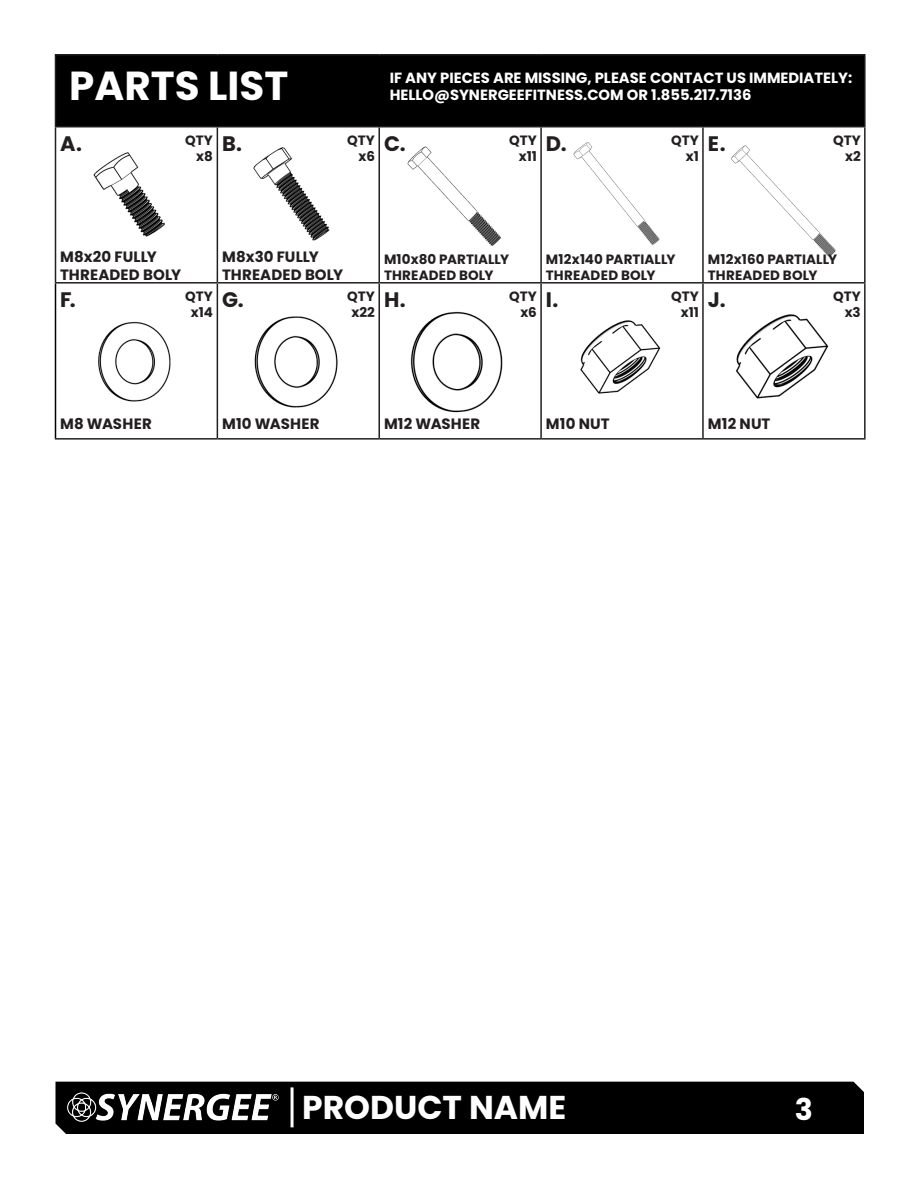
<style>
.page{position:relative;width:918px;height:1188px;background:#fff}
.page>*{position:absolute;margin:0;border:0;box-sizing:border-box;transform-origin:0 0}
.t1{font:700 40.5px "Poppins";color:#fff}
.t2{font:700 33px "Poppins";color:#fff}
.t3{font:700 30px "Poppins";color:#fff}
.t4{font:700 21px "Poppins";color:#231f20}
.t5{font:700 15px/18px "Poppins";letter-spacing:.01em;color:#231f20}
.t6{font:700 14.7px "Poppins";color:#fff}
.t7{font:700 13.5px/16.2px "Poppins";letter-spacing:.005em;color:#231f20}
</style>
<div class="page">
<div style="left:56px;top:1082px;width:808px;height:52px;background:#000"></div>
<img style="left:61px;top:1087px;width:219px;height:40px">
<hr style="left:291px;top:1087px;width:3px;height:40px;background:#fff">
<div style="left:56px;top:55px;width:809px;height:72px;background:#000"></div>
<hr style="left:55px;top:54px;width:162px;height:2px;background:#231f20">
<hr style="left:55px;top:56px;width:1px;height:70px;background:#231f20">
<hr style="left:217px;top:54px;width:162px;height:2px;background:#231f20">
<hr style="left:379px;top:54px;width:162px;height:2px;background:#231f20">
<hr style="left:541px;top:54px;width:162px;height:2px;background:#231f20">
<hr style="left:703px;top:54px;width:163px;height:2px;background:#231f20">
<hr style="left:864px;top:56px;width:2px;height:70px;background:#231f20">
<hr style="left:55px;top:126px;width:162px;height:2px;background:#231f20">
<hr style="left:55px;top:127px;width:1px;height:155px;background:#231f20">
<hr style="left:217px;top:126px;width:162px;height:2px;background:#231f20">
<hr style="left:217px;top:127px;width:1px;height:155px;background:#231f20">
<hr style="left:379px;top:126px;width:162px;height:2px;background:#231f20">
<hr style="left:378px;top:127px;width:2px;height:155px;background:#231f20">
<hr style="left:541px;top:126px;width:162px;height:2px;background:#231f20">
<hr style="left:540px;top:127px;width:2px;height:155px;background:#231f20">
<hr style="left:703px;top:126px;width:163px;height:2px;background:#231f20">
<hr style="left:702px;top:127px;width:2px;height:155px;background:#231f20">
<hr style="left:864px;top:127px;width:2px;height:155px;background:#231f20">
<hr style="left:217px;top:282px;width:162px;height:2px;background:#231f20">
<hr style="left:379px;top:282px;width:162px;height:2px;background:#231f20">
<hr style="left:378px;top:284px;width:2px;height:154px;background:#231f20">
<hr style="left:55px;top:284px;width:1px;height:154px;background:#000">
<hr style="left:55px;top:282px;width:162px;height:2px;background:#231f20">
<hr style="left:217px;top:284px;width:1px;height:154px;background:#231f20">
<hr style="left:217px;top:438px;width:162px;height:2px;background:#231f20">
<hr style="left:379px;top:438px;width:162px;height:2px;background:#231f20">
<hr style="left:541px;top:282px;width:162px;height:2px;background:#231f20">
<hr style="left:540px;top:284px;width:2px;height:154px;background:#231f20">
<hr style="left:703px;top:282px;width:163px;height:2px;background:#231f20">
<hr style="left:702px;top:284px;width:2px;height:154px;background:#231f20">
<hr style="left:55px;top:438px;width:162px;height:2px;background:#231f20">
<hr style="left:541px;top:438px;width:162px;height:2px;background:#231f20">
<hr style="left:703px;top:438px;width:163px;height:2px;background:#231f20">
<hr style="left:864px;top:284px;width:2px;height:154px;background:#231f20">
<img style="left:93px;top:152px;width:72px;height:85px">
<img style="left:253px;top:147px;width:77px;height:94px">
<img style="left:407px;top:146px;width:94px;height:100px">
<img style="left:573px;top:142px;width:87px;height:103px">
<img style="left:710px;top:127px;width:151px;height:130px">
<img style="left:56px;top:300px;width:161px;height:122px">
<img style="left:218px;top:291px;width:120px;height:140px">
<img style="left:410px;top:311px;width:93px;height:102px">
<img style="left:580px;top:320px;width:81px;height:74px">
<img style="left:736px;top:314px;width:93px;height:85px">
<p class="t1" style="left:69px;top:63px;width:221px">PARTS LIST</p>
<p class="t6" style="left:390px;top:69px;width:464px">IF ANY PIECES ARE MISSING, PLEASE CONTACT US IMMEDIATELY:</p>
<p class="t6" style="left:390px;top:87px;width:363px">HELLO@SYNERGEEFITNESS.COM OR 1.855.217.7136</p>
<p class="t4" style="left:60px;top:132px;width:23px">A.</p>
<p class="t7" style="left:185px;top:132px;width:29px">QTY</p>
<p class="t7" style="left:196px;top:149px;width:18px">x8</p>
<p class="t4" style="left:222px;top:132px;width:22px">B.</p>
<p class="t7" style="left:347px;top:132px;width:29px">QTY</p>
<p class="t7" style="left:358px;top:149px;width:18px">x6</p>
<p class="t4" style="left:384px;top:132px;width:23px">C.</p>
<p class="t7" style="left:509px;top:132px;width:29px">QTY</p>
<p class="t7" style="left:519px;top:149px;width:20px">x11</p>
<p class="t4" style="left:546px;top:132px;width:22px">D.</p>
<p class="t7" style="left:671px;top:132px;width:29px">QTY</p>
<p class="t7" style="left:686px;top:149px;width:15px">x1</p>
<p class="t4" style="left:708px;top:132px;width:19px">E.</p>
<p class="t7" style="left:833px;top:132px;width:29px">QTY</p>
<p class="t7" style="left:845px;top:149px;width:17px">x2</p>
<p class="t5" style="left:60px;top:248px;width:122px">M8x20 FULLY<br>THREADED BOLY</p>
<p class="t4" style="left:60px;top:288px;width:17px">F.</p>
<p class="t7" style="left:185px;top:288px;width:29px">QTY</p>
<p class="t7" style="left:191px;top:304px;width:24px">x14</p>
<p class="t5" style="left:222px;top:248px;width:122px">M8x30 FULLY<br>THREADED BOLY</p>
<p class="t4" style="left:222px;top:288px;width:23px">G.</p>
<p class="t7" style="left:347px;top:288px;width:29px">QTY</p>
<p class="t7" style="left:352px;top:304px;width:25px">x22</p>
<p class="t7" style="left:384px;top:251px;width:127px">M10x80 PARTIALLY<br>THREADED BOLY</p>
<p class="t4" style="left:384px;top:288px;width:23px">H.</p>
<p class="t7" style="left:509px;top:288px;width:29px">QTY</p>
<p class="t7" style="left:520px;top:304px;width:18px">x6</p>
<p class="t7" style="left:546px;top:251px;width:131px">M12x140 PARTIALLY<br>THREADED BOLY</p>
<p class="t4" style="left:546px;top:288px;width:14px">I.</p>
<p class="t7" style="left:671px;top:288px;width:29px">QTY</p>
<p class="t7" style="left:681px;top:304px;width:20px">x11</p>
<p class="t7" style="left:708px;top:251px;width:131px">M12x160 PARTIALLY<br>THREADED BOLY</p>
<p class="t4" style="left:708px;top:288px;width:19px">J.</p>
<p class="t7" style="left:833px;top:288px;width:29px">QTY</p>
<p class="t7" style="left:845px;top:304px;width:18px">x3</p>
<p class="t5" style="left:60px;top:415px;width:93px">M8 WASHER</p>
<p class="t5" style="left:222px;top:415px;width:99px">M10 WASHER</p>
<p class="t5" style="left:384px;top:415px;width:98px">M12 WASHER</p>
<p class="t5" style="left:546px;top:415px;width:65px">M10 NUT</p>
<p class="t5" style="left:708px;top:415px;width:64px">M12 NUT</p>
<h2 class="t2" style="left:302px;top:1089px;width:266px">PRODUCT NAME</h2>
<h3 class="t3" style="left:795px;top:1092px;width:20px">3</h3>
</div>
